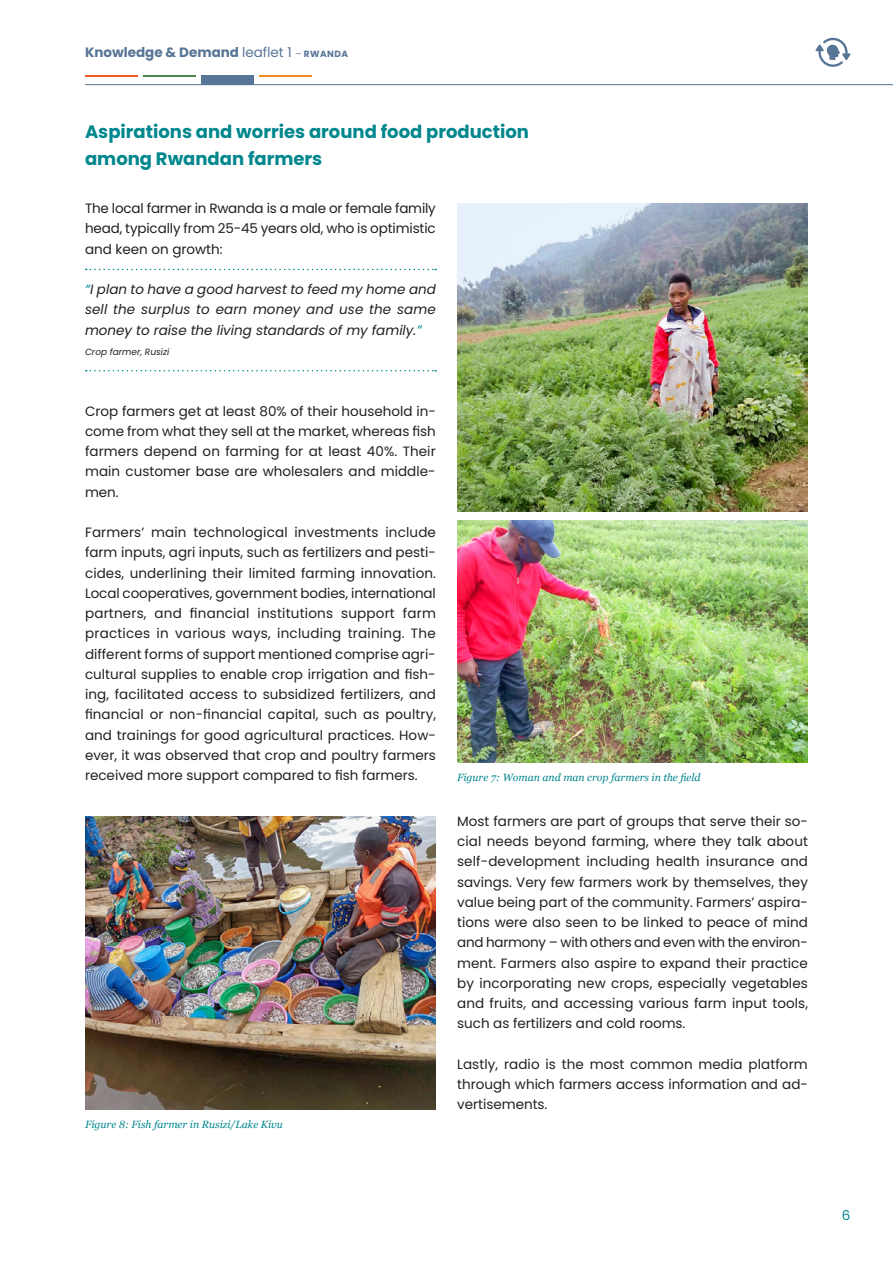
<style>
.page{position:relative;width:893px;height:1263px;background:#fff}
.page>*{position:absolute;margin:0;border:0;box-sizing:border-box;transform-origin:0 0}
.t1{font:700 18px/27px "Poppins";color:#00878e}
.t2{font:13.5px/20.2px "Poppins";color:#231f20;text-align:justify}
.t3{font:italic 13.5px/20.2px "Poppins";color:#231f20;text-align:justify}
.t4{font:700 13.5px "Poppins";color:#577596}
.t5{font:13.5px "Poppins";color:#00878e}
.t6{font:italic 10.5px "Georgia";color:#00878e}
.t7{font:italic 9px "Poppins";color:#231f20}
.s1{font-weight:400}
.s2{font-weight:400;font-size:9px}
.s3{font-size:9px}
.s4{color:#00878e}
</style>
<div class="page">
<img style="left:85px;top:816px;width:351px;height:293px">
<svg style="left:86px;top:269px;width:350px;height:1px"></svg>
<svg style="left:86px;top:370px;width:350px;height:1px"></svg>
<img style="left:457px;top:520px;width:351px;height:242px">
<img style="left:457px;top:203px;width:351px;height:309px">
<svg style="left:815px;top:38px;width:35px;height:29px"></svg>
<hr style="left:85px;top:84px;width:808px;height:1px;background:#577596">
<hr style="left:85px;top:75px;width:53px;height:2px;background:#f05c21">
<hr style="left:143px;top:75px;width:53px;height:2px;background:#4a874f">
<div style="left:201px;top:75px;width:53px;height:10px;background:#577596"></div>
<hr style="left:259px;top:75px;width:53px;height:2px;background:#f58a1f">
<p class="t4" style="left:85px;top:44px;width:264px">Knowledge &amp; Demand <span class="s1">leaflet 1</span> <span class="s2">–</span> <span class="s3">RWANDA</span></p>
<h1 class="t1" style="left:85px;top:118px;width:445px">Aspirations and worries around food production among Rwandan farmers</h1>
<p class="t2" style="left:85px;top:198px;width:352px">The local farmer in Rwanda is a male or female family head, typically from 25-45 years old, who is optimistic and keen on growth:</p>
<p class="t3" style="left:85px;top:279px;width:352px"><span class="s4">“</span>I plan to have a good harvest to feed my home and sell the surplus to earn money and use the same money to raise the living standards of my family.<span class="s4">”</span></p>
<p class="t7" style="left:85px;top:347px;width:86px">Crop farmer, Rusizi</p>
<p class="t2" style="left:85px;top:401px;width:352px">Crop farmers get at least 80% of their household in&shy;come from what they sell at the market, whereas fish farmers depend on farming for at least 40%. Their main customer base are wholesalers and middle&shy;men.</p>
<p class="t2" style="left:85px;top:522px;width:353px">Farmers’ main technological investments include farm inputs, agri inputs, such as fertilizers and pesti&shy;cides, underlining their limited farming innovation.<br>Local cooperatives, government bodies, international partners, and financial institutions support farm practices in various ways, including training. The different forms of support mentioned comprise agri&shy;cultural supplies to enable crop irrigation and fish&shy;ing, facilitated access to subsidized fertilizers, and financial or non-financial capital, such as poultry, and trainings for good agricultural practices. How&shy;ever, it was observed that crop and poultry farmers received more support compared to fish farmers.</p>
<p class="t6" style="left:85px;top:1117px;width:199px">Figure 8: Fish farmer in Rusizi/Lake Kivu</p>
<p class="t6" style="left:457px;top:769px;width:245px">Figure 7: Woman and man crop farmers in the field</p>
<p class="t2" style="left:457px;top:811px;width:352px">Most farmers are part of groups that serve their so&shy;cial needs beyond farming, where they talk about self-development including health insurance and savings. Very few farmers work by themselves, they value being part of the community. Farmers’ aspira&shy;tions were also seen to be linked to peace of mind and harmony – with others and even with the environ&shy;ment. Farmers also aspire to expand their practice by incorporating new crops, especially vegetables and fruits, and accessing various farm input tools, such as fertilizers and cold rooms.</p>
<p class="t2" style="left:457px;top:1054px;width:352px">Lastly, radio is the most common media platform through which farmers access information and ad&shy;vertisements.</p>
<p class="t5" style="left:842px;top:1208px;width:10px">6</p>
</div>
